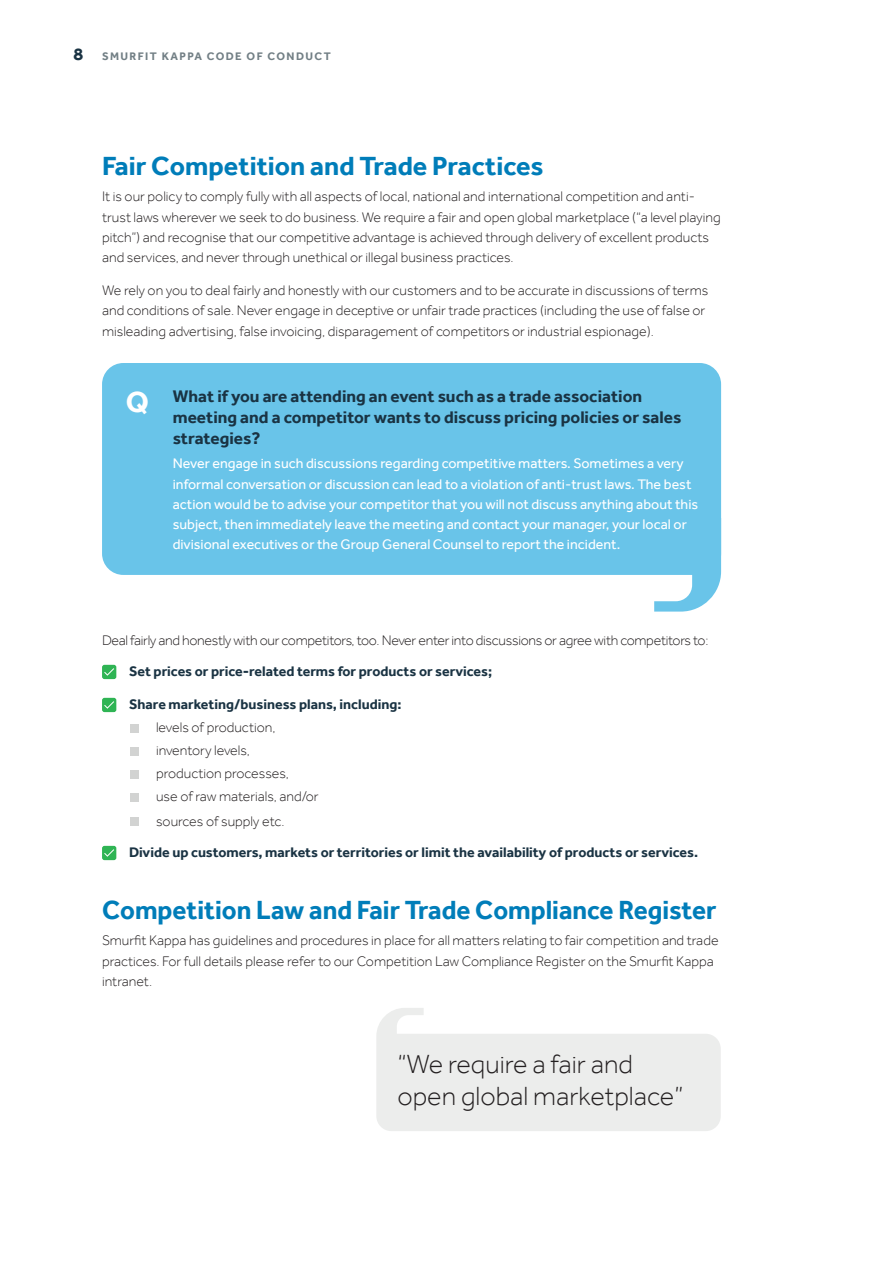
<style>
.page{position:relative;width:893px;height:1263px;background:#fff}
.page>*{position:absolute;margin:0;border:0;box-sizing:border-box;transform-origin:0 0}
.t1{font:700 27px "Effra Corp";color:#007db9}
.t2{font:300 27px/31.5px "Effra Corp";color:#231f20}
.t3{font:700 17.25px/21px "Effra Corp";color:#1a3343}
.t4{font:300 14.25px/20.2px "Effra Corp";color:#231f20}
.t5{font:14.25px/20.2px "Effra Corp";color:#fff}
.t6{font:700 14.25px "Effra Corp";color:#1a3343}
.t7{font:300 14.25px "Effra Corp";letter-spacing:-.02em;color:#231f20}
.t8{font:700 11.25px "Effra Corp";letter-spacing:.125em;color:#727f85}
.s1{font-size:18px;color:#1a3343}
.s2{font-size:30px;color:#fff}
</style>
<div class="page">
<svg style="left:654px;top:558px;width:67px;height:54px"></svg>
<div style="left:102px;top:363px;width:619px;height:212px;background:#69c4e9;border-radius:21px"></div>
<div style="left:102px;top:665px;width:14px;height:14px;background:#2fb454;border-radius:2px"></div>
<svg style="left:104px;top:668px;width:10px;height:8px"></svg>
<div style="left:102px;top:698px;width:14px;height:14px;background:#2fb454;border-radius:2px"></div>
<svg style="left:104px;top:701px;width:10px;height:8px"></svg>
<div style="left:131px;top:724px;width:8px;height:8px;background:#d2d3d2"></div>
<div style="left:131px;top:747px;width:8px;height:8px;background:#d2d3d2"></div>
<div style="left:131px;top:770px;width:8px;height:8px;background:#d2d3d2"></div>
<div style="left:131px;top:793px;width:8px;height:8px;background:#d2d3d2"></div>
<div style="left:131px;top:817px;width:8px;height:9px;background:#d2d3d2"></div>
<div style="left:102px;top:846px;width:14px;height:14px;background:#2fb454;border-radius:2px"></div>
<svg style="left:104px;top:849px;width:10px;height:8px"></svg>
<svg style="left:376px;top:1008px;width:345px;height:123px"></svg>
<p class="t8" style="left:74px;top:49px;width:259px"><span class="s1">8</span> SMURFIT KAPPA CODE OF CONDUCT</p>
<h1 class="t1" style="left:102px;top:149px;width:443px">Fair Competition and Trade Practices</h1>
<p class="t4" style="left:102px;top:186px;width:620px">It is our policy to comply fully with all aspects of local, national and international competition and anti&shy;trust laws wherever we seek to do business. We require a fair and open global marketplace (“a level playing pitch”) and recognise that our competitive advantage is achieved through delivery of excellent products and services, and never through unethical or illegal business practices.</p>
<p class="t4" style="left:102px;top:280px;width:608px">We rely on you to deal fairly and honestly with our customers and to be accurate in discussions of terms and conditions of sale. Never engage in deceptive or unfair trade practices (including the use of false or misleading advertising, false invoicing, disparagement of competitors or industrial espionage).</p>
<p class="t3" style="left:173px;top:385px;width:510px;text-indent:-47px"><span class="s2">Q</span> What if you are attending an event such as a trade association meeting and a competitor wants to discuss pricing policies or sales strategies?</p>
<p class="t5" style="left:173px;top:453px;width:527px">Never engage in such discussions regarding competitive matters. Sometimes a very informal conversation or discussion can lead to a violation of anti-trust laws. The best action would be to advise your competitor that you will not discuss anything about this subject, then immediately leave the meeting and contact your manager, your local or divisional executives or the Group General Counsel to report the incident.</p>
<p class="t7" style="left:102px;top:632px;width:608px">Deal fairly and honestly with our competitors, too. Never enter into discussions or agree with competitors to:</p>
<p class="t6" style="left:129px;top:663px;width:365px">Set prices or price-related terms for products or services;</p>
<p class="t6" style="left:129px;top:696px;width:274px">Share marketing/business plans, including:</p>
<p class="t4" style="left:156px;top:716px;width:164px;line-height:23px">levels of production, inventory levels, production processes,<br>use of raw materials, and/or</p>
<p class="t4" style="left:156px;top:811px;width:130px">sources of supply etc.</p>
<p class="t6" style="left:129px;top:844px;width:571px">Divide up customers, markets or territories or limit the availability of products or services.</p>
<h1 class="t1" style="left:102px;top:893px;width:616px">Competition Law and Fair Trade Compliance Register</h1>
<p class="t4" style="left:102px;top:930px;width:618px">Smurfit Kappa has guidelines and procedures in place for all matters relating to fair competition and trade practices. For full details please refer to our Competition Law Compliance Register on the Smurfit Kappa intranet.</p>
<h1 class="t2" style="left:397px;top:1048px;width:287px">“We require a fair and open global marketplace”</h1>
</div>
